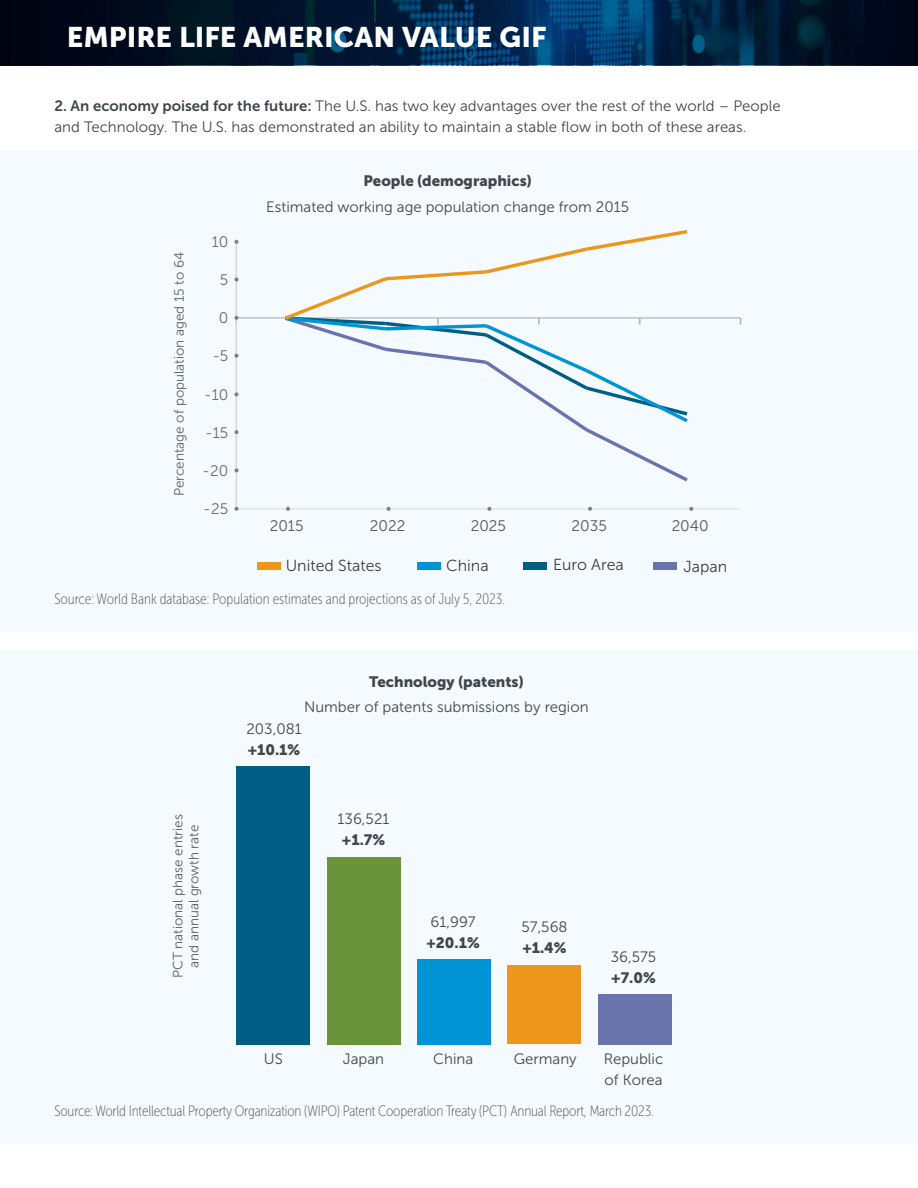
<style>
.page{position:relative;width:918px;height:1188px;background:#fff}
.page>*{position:absolute;margin:0;border:0;box-sizing:border-box;transform-origin:0 0}
.t1{font:28.2px "Museo Sans 900";color:#fff}
.t2{font:15.9px "Museo Sans 300";color:#414042}
.t3{font:15.3px "Museo Sans 300";color:#58595b}
.t4{font:15.3px "Museo Sans 300";color:#6d6e71}
.EL_Footnote_Legal{font:15px "Museo Sans Cond 100";letter-spacing:-.01em;color:#58595b}
.EL_Body_Text_-_10_pt{font:15px/21px "Museo Sans 300";color:#3f474c}
.Chart_heading_new_second_style{font:15px "Museo Sans 300";color:#3f474c}
.New_Brand_-_Body_Text_-_10_14pt{font:15px/21px "Museo Sans 300";color:#3f474c}
.Chart_heading_new{font:15px "Museo Sans 900";color:#3f474c}
.New_Brand_-_Body_Text_-_10_14pt-2{font:15px "Museo Sans 900";color:#3f474c}
.Tagline_Text{font:13.5px/16.2px "Museo Sans 300";color:#5a6166;text-align:center}
.s1{font-family:"Museo Sans 700"}
</style>
<div class="page">
<div style="left:0;top:152px;width:918px;height:479px;background:#f4fafd"></div>
<div style="left:0;top:651px;width:918px;height:491px;background:#f4fafd"></div>
<svg style="left:0;top:0;width:918px;height:65px;background:#001d39"></svg>
<div style="left:598px;top:994px;width:73px;height:50px;background:#6e77ae"></div>
<div style="left:417px;top:959px;width:74px;height:85px;background:#0097d7"></div>
<div style="left:507px;top:965px;width:74px;height:79px;background:#ed961c"></div>
<div style="left:327px;top:857px;width:73px;height:187px;background:#70963d"></div>
<div style="left:237px;top:766px;width:73px;height:278px;background:#005f85"></div>
<hr style="left:236px;top:317px;width:505px;height:2px;background:#bcbec0">
<hr style="left:236px;top:241px;width:1px;height:268px;background:#dad9d9">
<hr style="left:236px;top:508px;width:504px;height:2px;background:#e6e7e8">
<hr style="left:236px;top:470px;width:504px;height:1px;background:#fff">
<hr style="left:236px;top:432px;width:504px;height:1px;background:#fff">
<hr style="left:236px;top:394px;width:504px;height:1px;background:#fff">
<hr style="left:236px;top:355px;width:504px;height:2px;background:#fff">
<hr style="left:236px;top:279px;width:504px;height:1px;background:#fff">
<hr style="left:236px;top:241px;width:504px;height:1px;background:#fff">
<svg style="left:234px;top:240px;width:5px;height:4px"></svg>
<svg style="left:234px;top:278px;width:5px;height:4px"></svg>
<svg style="left:234px;top:316px;width:5px;height:9px"></svg>
<svg style="left:234px;top:354px;width:5px;height:4px"></svg>
<svg style="left:234px;top:392px;width:5px;height:4px"></svg>
<svg style="left:234px;top:430px;width:5px;height:4px"></svg>
<svg style="left:234px;top:468px;width:5px;height:4px"></svg>
<svg style="left:234px;top:507px;width:5px;height:4px"></svg>
<svg style="left:286px;top:507px;width:4px;height:4px"></svg>
<svg style="left:387px;top:507px;width:4px;height:4px"></svg>
<svg style="left:487px;top:507px;width:4px;height:4px"></svg>
<svg style="left:588px;top:507px;width:4px;height:4px"></svg>
<svg style="left:689px;top:507px;width:4px;height:4px"></svg>
<svg style="left:281px;top:228px;width:411px;height:257px"></svg>
<div style="left:257px;top:563px;width:24px;height:7px;background:#ed961c"></div>
<div style="left:417px;top:563px;width:23px;height:7px;background:#0097d7"></div>
<div style="left:524px;top:563px;width:23px;height:7px;background:#005f85"></div>
<div style="left:654px;top:563px;width:23px;height:7px;background:#6e77ae"></div>
<h1 class="t1" style="left:67px;top:21px;width:481px">EMPIRE LIFE AMERICAN VALUE GIF</h1>
<p class="EL_Body_Text_-_10_pt" style="left:54px;top:95px;width:728px"><span class="s1">2. An economy poised for the future:</span> The U.S. has two key advantages over the rest of the world – People and Technology. The U.S. has demonstrated an ability to maintain a stable flow in both of these areas.</p>
<p class="Tagline_Text" style="left:171px;top:496px;width:246px;rotate:-90deg">Percentage of population aged 15 to 64</p>
<p class="t4" style="left:212px;top:233px;width:18px">10</p>
<p class="t4" style="left:220px;top:271px;width:10px">5</p>
<p class="t4" style="left:219px;top:310px;width:11px">0</p>
<p class="t4" style="left:212px;top:348px;width:18px">-5</p>
<p class="t4" style="left:204px;top:386px;width:26px">-10</p>
<p class="t4" style="left:205px;top:424px;width:25px">-15</p>
<p class="t4" style="left:203px;top:462px;width:27px">-20</p>
<p class="t4" style="left:204px;top:501px;width:26px">-25</p>
<h3 class="Chart_heading_new" style="left:363px;top:172px;width:170px">People (demographics)</h3>
<p class="Chart_heading_new_second_style" style="left:266px;top:198px;width:364px">Estimated working age population change from 2015</p>
<p class="t3" style="left:270px;top:517px;width:35px">2015</p>
<p class="t3" style="left:370px;top:517px;width:37px">2022</p>
<p class="t3" style="left:471px;top:517px;width:37px">2025</p>
<p class="t3" style="left:572px;top:517px;width:37px">2035</p>
<p class="t3" style="left:672px;top:517px;width:38px">2040</p>
<p class="t2" style="left:286px;top:557px;width:97px">United States</p>
<p class="t2" style="left:446px;top:557px;width:44px">China</p>
<p class="t2" style="left:553px;top:556px;width:72px">Euro Area</p>
<p class="t2" style="left:684px;top:558px;width:45px">Japan</p>
<p class="EL_Footnote_Legal" style="left:54px;top:590px;width:452px">Source: World Bank database: Population estimates and projections as of July 5, 2023.</p>
<h3 class="Chart_heading_new" style="left:369px;top:673px;width:156px">Technology (patents)</h3>
<p class="Chart_heading_new_second_style" style="left:304px;top:699px;width:286px">Number of patents submissions by region</p>
<p class="Tagline_Text" style="left:170px;top:978px;width:165px;rotate:-90deg">PCT national phase entries and annual growth rate</p>
<p class="New_Brand_-_Body_Text_-_10_14pt" style="left:246px;top:718px;width:57px">203,081</p>
<p class="New_Brand_-_Body_Text_-_10_14pt-2" style="left:248px;top:741px;width:54px">+10.1%</p>
<p class="New_Brand_-_Body_Text_-_10_14pt" style="left:338px;top:809px;width:53px">136,521</p>
<p class="New_Brand_-_Body_Text_-_10_14pt-2" style="left:342px;top:832px;width:45px">+1.7%</p>
<p class="New_Brand_-_Body_Text_-_10_14pt" style="left:264px;top:1049px;width:20px">US</p>
<p class="New_Brand_-_Body_Text_-_10_14pt" style="left:343px;top:1049px;width:43px">Japan</p>
<p class="New_Brand_-_Body_Text_-_10_14pt" style="left:431px;top:911px;width:47px">61,997</p>
<p class="New_Brand_-_Body_Text_-_10_14pt-2" style="left:427px;top:934px;width:55px">+20.1%</p>
<p class="New_Brand_-_Body_Text_-_10_14pt" style="left:433px;top:1049px;width:41px">China</p>
<p class="New_Brand_-_Body_Text_-_10_14pt" style="left:521px;top:917px;width:48px">57,568</p>
<p class="New_Brand_-_Body_Text_-_10_14pt-2" style="left:522px;top:940px;width:46px">+1.4%</p>
<p class="New_Brand_-_Body_Text_-_10_14pt" style="left:514px;top:1049px;width:64px">Germany</p>
<p class="New_Brand_-_Body_Text_-_10_14pt" style="left:611px;top:946px;width:47px">36,575</p>
<p class="New_Brand_-_Body_Text_-_10_14pt-2" style="left:611px;top:969px;width:46px">+7.0%</p>
<p class="New_Brand_-_Body_Text_-_10_14pt" style="left:604px;top:1049px;width:61px">Republic of Korea</p>
<p class="EL_Footnote_Legal" style="left:54px;top:1103px;width:601px">Source: World Intellectual Property Organization (WIPO) Patent Cooperation Treaty (PCT) Annual Report, March 2023.</p>
</div>
